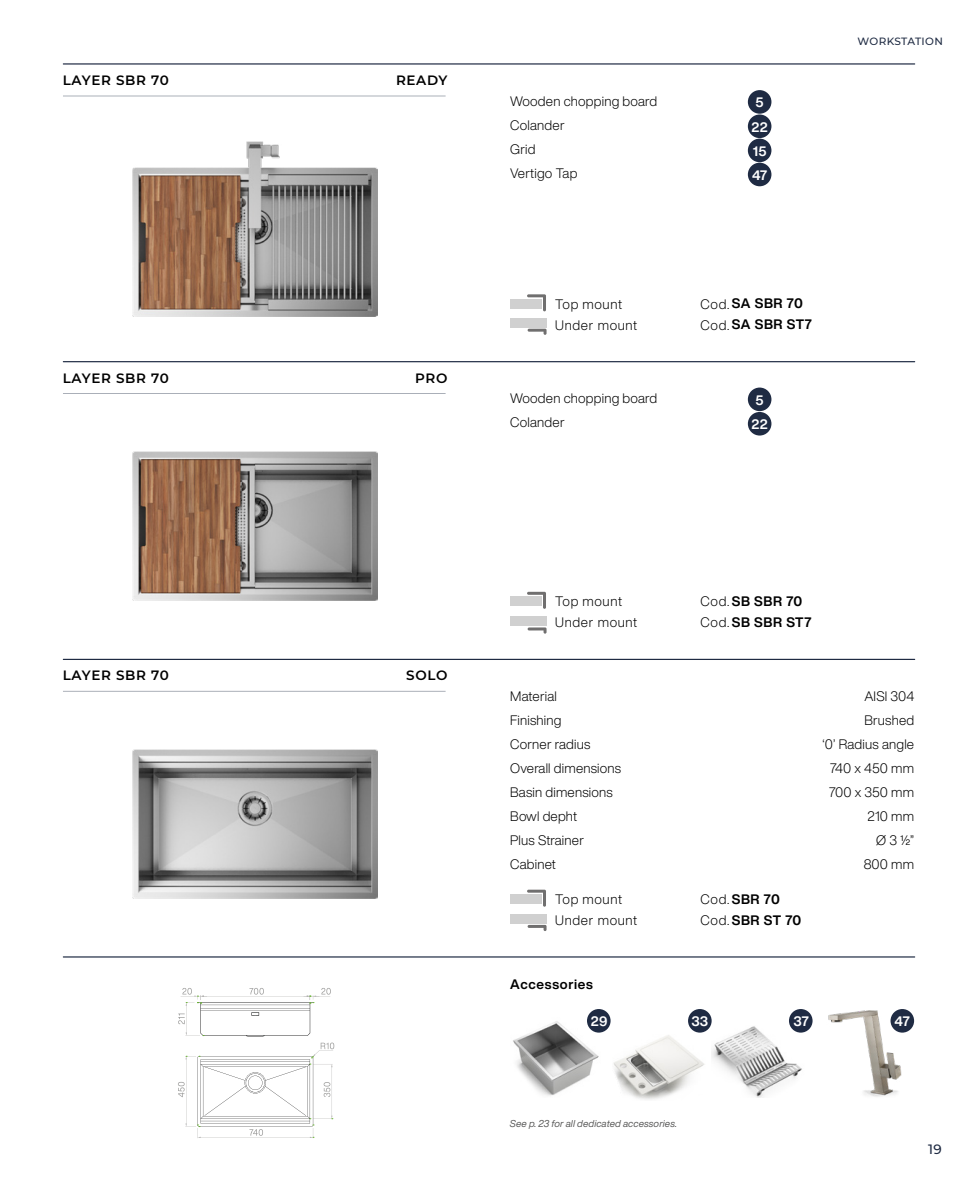
<style>
.page{position:relative;width:978px;height:1191px;background:#fff}
.page>*{position:absolute;margin:0;border:0;box-sizing:border-box;transform-origin:0 0}
.t1{font:300 13.5px/24px "Helvetica Now Display";letter-spacing:.015em;color:#000}
.t2{font:700 13.5px/21px "Helvetica Now Display";letter-spacing:.05em;color:#000}
.t3{font:300 13.5px/21px "Helvetica Now Display";letter-spacing:.05em;color:#000}
.t4{font:600 13.5px "Montserrat";letter-spacing:.05em;color:#000}
.t5{font:700 13.5px/24.5px "Helvetica Now Display";letter-spacing:.02em;color:#fff}
.t6{font:500 13.5px "Montserrat";color:#1f2b43}
.t7{font:500 10.5px "Montserrat";letter-spacing:.03em;color:#1f2b43}
.t8{font:italic 9.75px "Helvetica Now Display";letter-spacing:.015em;color:#575756}
.s1{font-weight:300}
</style>
<div class="page">
<img style="left:828px;top:1010px;width:76px;height:87px">
<img style="left:513px;top:1021px;width:90px;height:75px">
<img style="left:711px;top:1025px;width:93px;height:72px">
<img style="left:613px;top:1035px;width:92px;height:65px">
<hr style="left:63px;top:659px;width:852px;height:1px;background:#1f2b43">
<hr style="left:63px;top:956px;width:852px;height:1px;background:#1f2b43">
<hr style="left:63px;top:361px;width:852px;height:1px;background:#1f2b43">
<hr style="left:63px;top:63px;width:852px;height:2px;background:#1f2b43">
<svg style="left:63px;top:691px;width:383px;height:1px"></svg>
<svg style="left:63px;top:393px;width:383px;height:1px"></svg>
<svg style="left:63px;top:96px;width:383px;height:1px"></svg>
<div style="left:748px;top:90px;width:23px;height:24px;background:#1f2b43;border-radius:50%"></div>
<div style="left:748px;top:114px;width:23px;height:24px;background:#1f2b43;border-radius:50%"></div>
<div style="left:748px;top:139px;width:23px;height:23px;background:#1f2b43;border-radius:50%"></div>
<div style="left:748px;top:163px;width:23px;height:23px;background:#1f2b43;border-radius:50%"></div>
<div style="left:748px;top:387px;width:23px;height:24px;background:#1f2b43;border-radius:50%"></div>
<div style="left:748px;top:412px;width:23px;height:23px;background:#1f2b43;border-radius:50%"></div>
<div style="left:587px;top:1009px;width:24px;height:23px;background:#1f2b43;border-radius:50%"></div>
<div style="left:688px;top:1009px;width:24px;height:23px;background:#1f2b43;border-radius:50%"></div>
<div style="left:789px;top:1009px;width:24px;height:23px;background:#1f2b43;border-radius:50%"></div>
<div style="left:890px;top:1009px;width:24px;height:23px;background:#1f2b43;border-radius:50%"></div>
<div style="left:510px;top:299px;width:32px;height:10px;background:#d0d0d0"></div>
<svg style="left:527px;top:294px;width:19px;height:17px"></svg>
<div style="left:510px;top:596px;width:32px;height:10px;background:#d0d0d0"></div>
<svg style="left:527px;top:592px;width:19px;height:17px"></svg>
<div style="left:510px;top:894px;width:32px;height:10px;background:#d0d0d0"></div>
<svg style="left:527px;top:889px;width:19px;height:17px"></svg>
<div style="left:510px;top:318px;width:37px;height:9px;background:#d0d0d0"></div>
<svg style="left:528px;top:329px;width:19px;height:6px"></svg>
<div style="left:510px;top:616px;width:37px;height:10px;background:#d0d0d0"></div>
<svg style="left:528px;top:627px;width:19px;height:6px"></svg>
<div style="left:510px;top:914px;width:37px;height:9px;background:#d0d0d0"></div>
<svg style="left:528px;top:925px;width:19px;height:6px"></svg>
<img style="left:133px;top:749px;width:244px;height:149px">
<img style="left:133px;top:452px;width:244px;height:148px">
<img style="left:133px;top:141px;width:244px;height:175px">
<svg style="left:178px;top:988px;width:153px;height:48px"></svg>
<svg style="left:178px;top:1042px;width:156px;height:96px"></svg>
<p class="t7" style="left:857px;top:34px;width:87px">WORKSTATION</p>
<p class="t4" style="left:63px;top:71px;width:107px">LAYER SBR 70</p>
<p class="t4" style="left:396px;top:71px;width:53px">READY</p>
<p class="t1" style="left:510px;top:89px;width:149px">Wooden chopping board<br>Colander<br>Grid<br>Vertigo Tap</p>
<p class="t5" style="left:752px;top:90px;width:18px">5<br>22</p>
<p class="t5" style="left:752px;top:139px;width:17px;line-height:24px">15<br>47</p>
<p class="t3" style="left:555px;top:293px;width:83px">Top mount<br>Under mount</p>
<p class="t2" style="left:701px;top:293px;width:113px"><span class="s1">Cod.</span>SA SBR 70<br><span class="s1">Cod.</span>SA SBR ST7</p>
<p class="t4" style="left:63px;top:368px;width:107px">LAYER SBR 70</p>
<p class="t4" style="left:415px;top:368px;width:34px">PRO</p>
<p class="t1" style="left:510px;top:386px;width:149px">Wooden chopping board<br>Colander</p>
<p class="t5" style="left:756px;top:388px;width:10px">5</p>
<p class="t5" style="left:752px;top:412px;width:18px">22</p>
<p class="t3" style="left:555px;top:591px;width:83px">Top mount<br>Under mount</p>
<p class="t2" style="left:701px;top:590px;width:112px"><span class="s1">Cod.</span>SB SBR 70<br><span class="s1">Cod.</span>SB SBR ST7</p>
<p class="t4" style="left:63px;top:665px;width:107px">LAYER SBR 70</p>
<p class="t4" style="left:406px;top:665px;width:43px">SOLO</p>
<p class="t1" style="left:510px;top:684px;width:112px">Material<br>Finishing<br>Corner radius<br>Overall dimensions<br>Basin dimensions<br>Bowl depht<br>Plus Strainer<br>Cabinet</p>
<p class="t1" style="left:823px;top:684px;width:93px;text-align:right">AISI 304<br>Brushed<br>‘0’ Radius angle<br>740 x 450 mm<br>700 x 350 mm<br>210 mm<br>Ø 3 ½”<br>800 mm</p>
<p class="t3" style="left:555px;top:888px;width:83px">Top mount<br>Under mount</p>
<p class="t2" style="left:701px;top:889px;width:102px"><span class="s1">Cod.</span>SBR 70<br><span class="s1">Cod.</span>SBR ST 70</p>
<p class="t2" style="left:510px;top:974px;width:84px">Accessories</p>
<p class="t5" style="left:591px;top:1008px;width:18px">29</p>
<p class="t5" style="left:691px;top:1008px;width:18px">33</p>
<p class="t5" style="left:793px;top:1008px;width:17px">37</p>
<p class="t5" style="left:894px;top:1008px;width:17px">47</p>
<p class="t8" style="left:510px;top:1116px;width:169px">See p. 23 for all dedicated accessories.</p>
<p class="t6" style="left:928px;top:1139px;width:15px">19</p>
</div>
